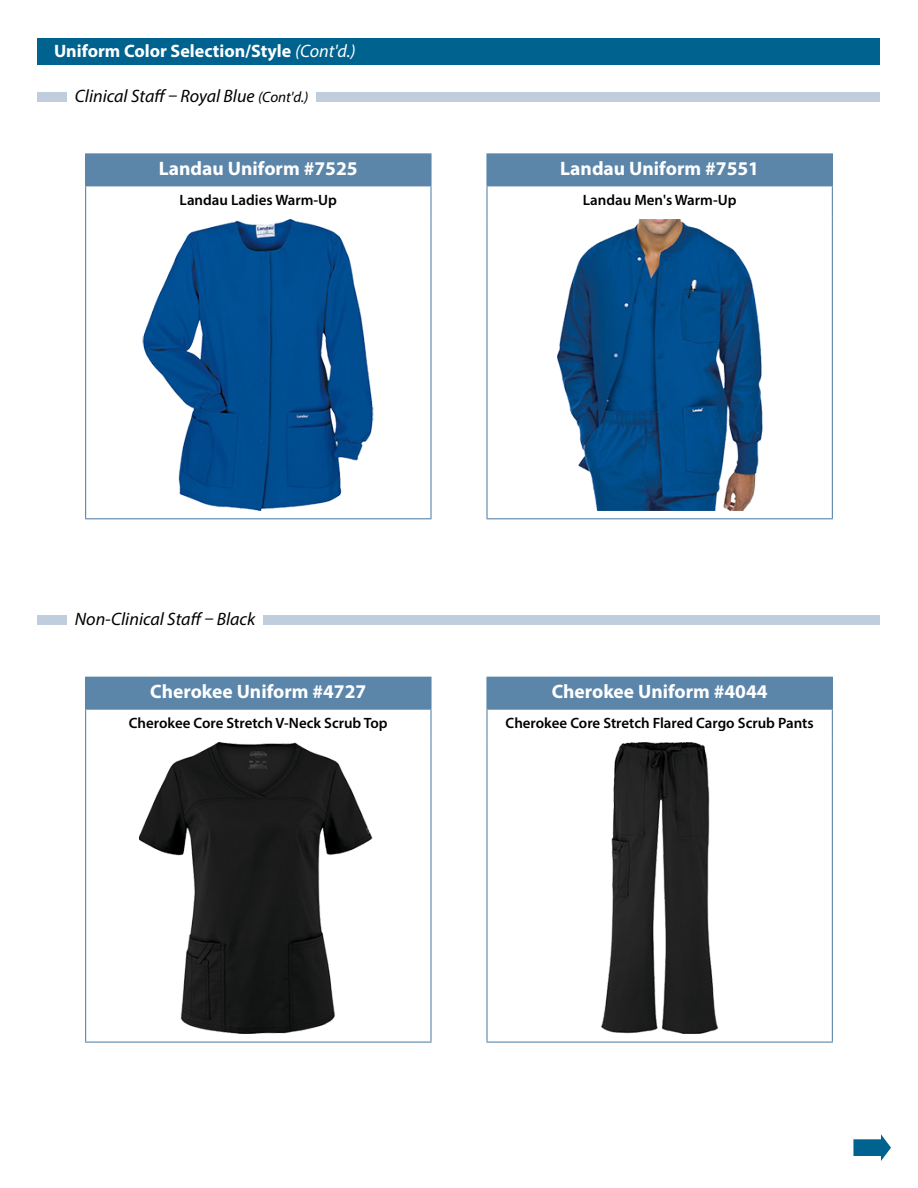
<style>
.page{position:relative;width:918px;height:1188px;background:#fff}
.page>*{position:absolute;margin:0;border:0;box-sizing:border-box;transform-origin:0 0}
.misc{font:700 19.5px "Myriad Pro";color:#fff}
.t1{font:italic 18px "Myriad Pro";color:#000001}
.t2{font:700 18px "Myriad Pro";color:#fff}
.misc-2{font:600 15px "Myriad Pro";color:#000001}
.s1{font-weight:400;font-style:italic}
.s2{font-size:15px}
</style>
<div class="page">
<svg style="left:853px;top:1134px;width:38px;height:27px"></svg>
<img style="left:140px;top:742px;width:233px;height:291px">
<div style="left:86px;top:677px;width:345px;height:32px;background:#5b86aa"></div>
<hr style="left:85px;top:677px;width:347px;height:1px;background:#5b86aa">
<hr style="left:85px;top:678px;width:1px;height:31px;background:#5b86aa">
<hr style="left:430px;top:678px;width:2px;height:31px;background:#5b86aa">
<hr style="left:85px;top:740px;width:1px;height:302px;background:#5b86aa">
<hr style="left:430px;top:740px;width:2px;height:302px;background:#5b86aa">
<hr style="left:85px;top:1042px;width:347px;height:1px;background:#5b86aa">
<hr style="left:85px;top:709px;width:347px;height:1px;background:#5b86aa">
<hr style="left:85px;top:710px;width:1px;height:30px;background:#5b86aa">
<hr style="left:430px;top:710px;width:2px;height:30px;background:#5b86aa">
<img style="left:601px;top:742px;width:117px;height:291px">
<div style="left:487px;top:677px;width:345px;height:32px;background:#5b86aa"></div>
<hr style="left:486px;top:677px;width:347px;height:1px;background:#5b86aa">
<hr style="left:486px;top:678px;width:2px;height:31px;background:#5b86aa">
<hr style="left:832px;top:678px;width:1px;height:31px;background:#5b86aa">
<hr style="left:486px;top:740px;width:2px;height:302px;background:#5b86aa">
<hr style="left:832px;top:740px;width:1px;height:302px;background:#5b86aa">
<hr style="left:486px;top:1042px;width:347px;height:1px;background:#5b86aa">
<hr style="left:486px;top:709px;width:347px;height:1px;background:#5b86aa">
<hr style="left:486px;top:710px;width:2px;height:30px;background:#5b86aa">
<hr style="left:832px;top:710px;width:1px;height:30px;background:#5b86aa">
<div style="left:38px;top:615px;width:842px;height:10px;background:#bfcddc"></div>
<div style="left:67px;top:604px;width:196px;height:34px;background:#fff"></div>
<div style="left:38px;top:92px;width:842px;height:9px;background:#bfcddc"></div>
<div style="left:67px;top:81px;width:248px;height:34px;background:#fff"></div>
<div style="left:86px;top:154px;width:345px;height:32px;background:#5b86aa"></div>
<hr style="left:85px;top:153px;width:347px;height:1px;background:#5b86aa">
<hr style="left:85px;top:154px;width:1px;height:31px;background:#5b86aa">
<hr style="left:430px;top:154px;width:2px;height:31px;background:#5b86aa">
<hr style="left:85px;top:217px;width:1px;height:301px;background:#5b86aa">
<hr style="left:430px;top:217px;width:2px;height:301px;background:#5b86aa">
<hr style="left:85px;top:518px;width:347px;height:1px;background:#5b86aa">
<hr style="left:85px;top:185px;width:347px;height:1px;background:#5b86aa">
<hr style="left:85px;top:186px;width:1px;height:31px;background:#5b86aa">
<hr style="left:430px;top:186px;width:2px;height:31px;background:#5b86aa">
<div style="left:487px;top:154px;width:345px;height:32px;background:#5b86aa"></div>
<hr style="left:486px;top:153px;width:347px;height:1px;background:#5b86aa">
<hr style="left:486px;top:154px;width:2px;height:31px;background:#5b86aa">
<hr style="left:832px;top:154px;width:1px;height:31px;background:#5b86aa">
<hr style="left:486px;top:217px;width:2px;height:301px;background:#5b86aa">
<hr style="left:832px;top:217px;width:1px;height:301px;background:#5b86aa">
<hr style="left:486px;top:518px;width:347px;height:1px;background:#5b86aa">
<hr style="left:486px;top:185px;width:347px;height:1px;background:#5b86aa">
<hr style="left:486px;top:186px;width:2px;height:31px;background:#5b86aa">
<hr style="left:832px;top:186px;width:1px;height:31px;background:#5b86aa">
<img style="left:142px;top:219px;width:232px;height:292px">
<img style="left:557px;top:219px;width:205px;height:292px">
<div style="left:38px;top:38px;width:842px;height:27px;background:#00628e"></div>
<p class="t2" style="left:54px;top:39px;width:303px">Uniform Color Selection/Style <span class="s1">(Cont'd.)</span></p>
<p class="t1" style="left:75px;top:85px;width:235px">Clinical Staff – Royal Blue <span class="s2">(Cont'd.)</span></p>
<p class="misc" style="left:159px;top:155px;width:200px">Landau Uniform #7525</p>
<p class="misc-2" style="left:180px;top:190px;width:159px">Landau Ladies Warm-Up</p>
<p class="misc" style="left:560px;top:155px;width:200px">Landau Uniform #7551</p>
<p class="misc-2" style="left:583px;top:190px;width:155px">Landau Men's Warm-Up</p>
<p class="t1" style="left:75px;top:608px;width:182px">Non-Clinical Staff – Black</p>
<p class="misc" style="left:150px;top:678px;width:217px">Cherokee Uniform #4727</p>
<p class="misc-2" style="left:129px;top:714px;width:260px">Cherokee Core Stretch V-Neck Scrub Top</p>
<p class="misc" style="left:552px;top:678px;width:217px">Cherokee Uniform #4044</p>
<p class="misc-2" style="left:506px;top:714px;width:310px">Cherokee Core Stretch Flared Cargo Scrub Pants</p>
</div>
